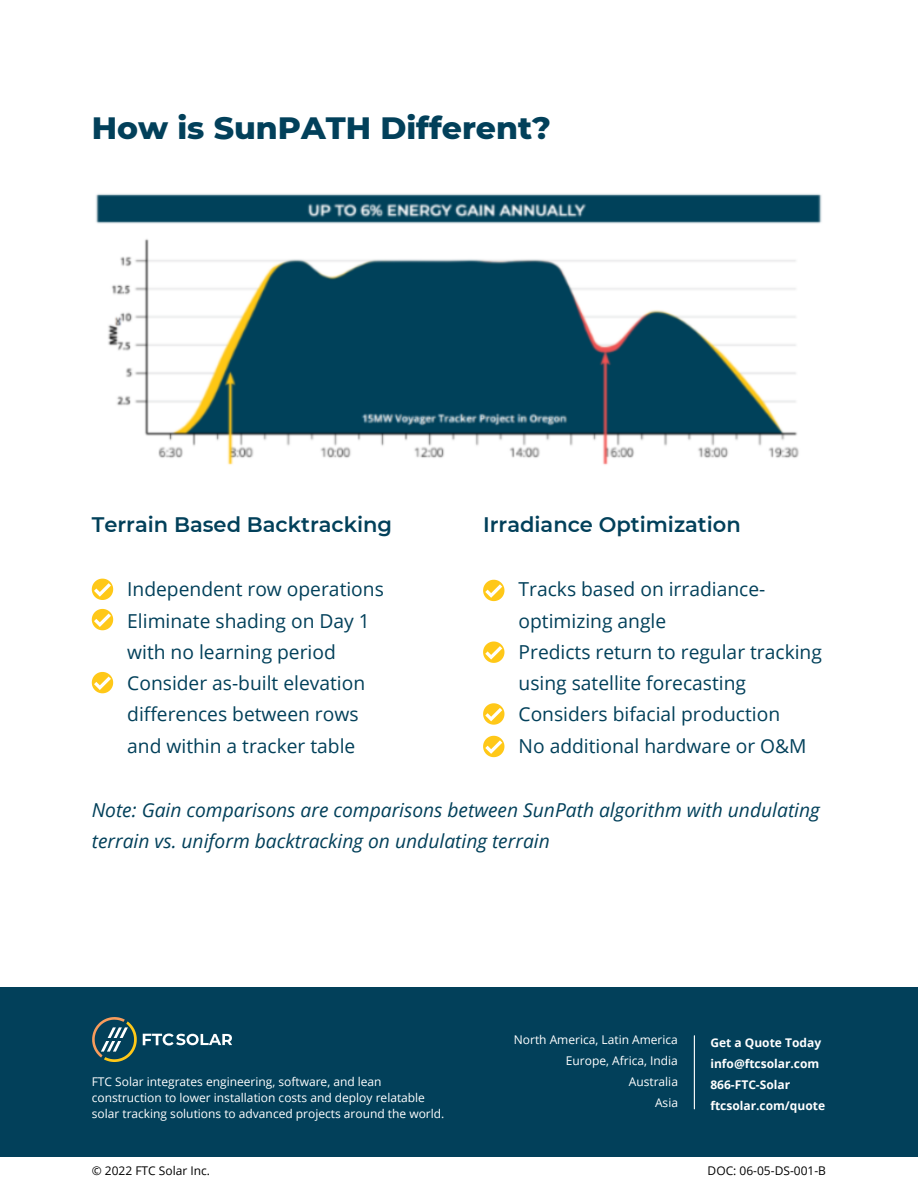
<style>
.page{position:relative;width:918px;height:1188px;background:#fff}
.page>*{position:absolute;margin:0;border:0;box-sizing:border-box;transform-origin:0 0}
.t1{font:800 31.5px "Montserrat";color:#02405a}
.t2{font:600 21px "Montserrat";color:#02405a}
.t3{font:19.2px/31.2px "Open Sans";color:#02405a}
.t4{font:italic 19.2px/31.5px "Open Sans";color:#02405a}
.t5{font:12px/21px "Open Sans";color:#fff}
.t6{font:700 12px/21px "Open Sans";color:#fff}
.t7{font:12px "Open Sans";color:#000}
</style>
<div class="page">
<img style="left:96px;top:194px;width:726px;height:271px">
<svg style="left:92px;top:579px;width:21px;height:21px"></svg>
<svg style="left:92px;top:609px;width:21px;height:21px"></svg>
<svg style="left:92px;top:672px;width:21px;height:21px"></svg>
<svg style="left:483px;top:580px;width:21px;height:21px"></svg>
<svg style="left:483px;top:642px;width:21px;height:21px"></svg>
<svg style="left:483px;top:703px;width:21px;height:22px"></svg>
<svg style="left:483px;top:736px;width:21px;height:21px"></svg>
<div style="left:0;top:987px;width:918px;height:170px;background:#02405a"></div>
<svg style="left:92px;top:1017px;width:45px;height:45px"></svg>
<svg style="left:143px;top:1033px;width:89px;height:13px"></svg>
<hr style="left:694px;top:1036px;width:1px;height:73px;background:#fff">
<h1 class="t1" style="left:92px;top:108px;width:461px">How is SunPATH Different?</h1>
<p class="t2" style="left:92px;top:512px;width:302px">Terrain Based Backtracking</p>
<p class="t3" style="left:127px;top:573px;width:258px">Independent row operations<br>Eliminate shading on Day 1 with no learning period<br>Consider as-built elevation differences between rows and within a tracker table</p>
<p class="t2" style="left:483px;top:512px;width:259px">Irradiance Optimization</p>
<p class="t3" style="left:519px;top:573px;width:305px">Tracks based on irradiance&shy;optimizing angle<br>Predicts return to regular tracking using satellite forecasting<br>Considers bifacial production<br>No additional hardware or O&amp;M</p>
<p class="t4" style="left:92px;top:793px;width:730px">Note: Gain comparisons are comparisons between SunPath algorithm with undulating terrain vs. uniform backtracking on undulating terrain</p>
<p class="t5" style="left:92px;top:1073px;width:354px;line-height:16px">FTC Solar integrates engineering, software, and lean construction to lower installation costs and deploy relatable solar tracking solutions to advanced projects around the world.</p>
<p class="t7" style="left:92px;top:1162px;width:120px">© 2022 FTC Solar Inc.</p>
<p class="t5" style="left:514px;top:1029px;width:166px;text-align:right">North America, Latin America<br>Europe, Africa, India<br>Australia<br>Asia</p>
<p class="t6" style="left:710px;top:1031px;width:116px">Get a Quote Today info@ftcsolar.com<br>866-FTC-Solar ftcsolar.com/quote</p>
<p class="t7" style="left:708px;top:1162px;width:120px">DOC: 06-05-DS-001-B</p>
</div>
